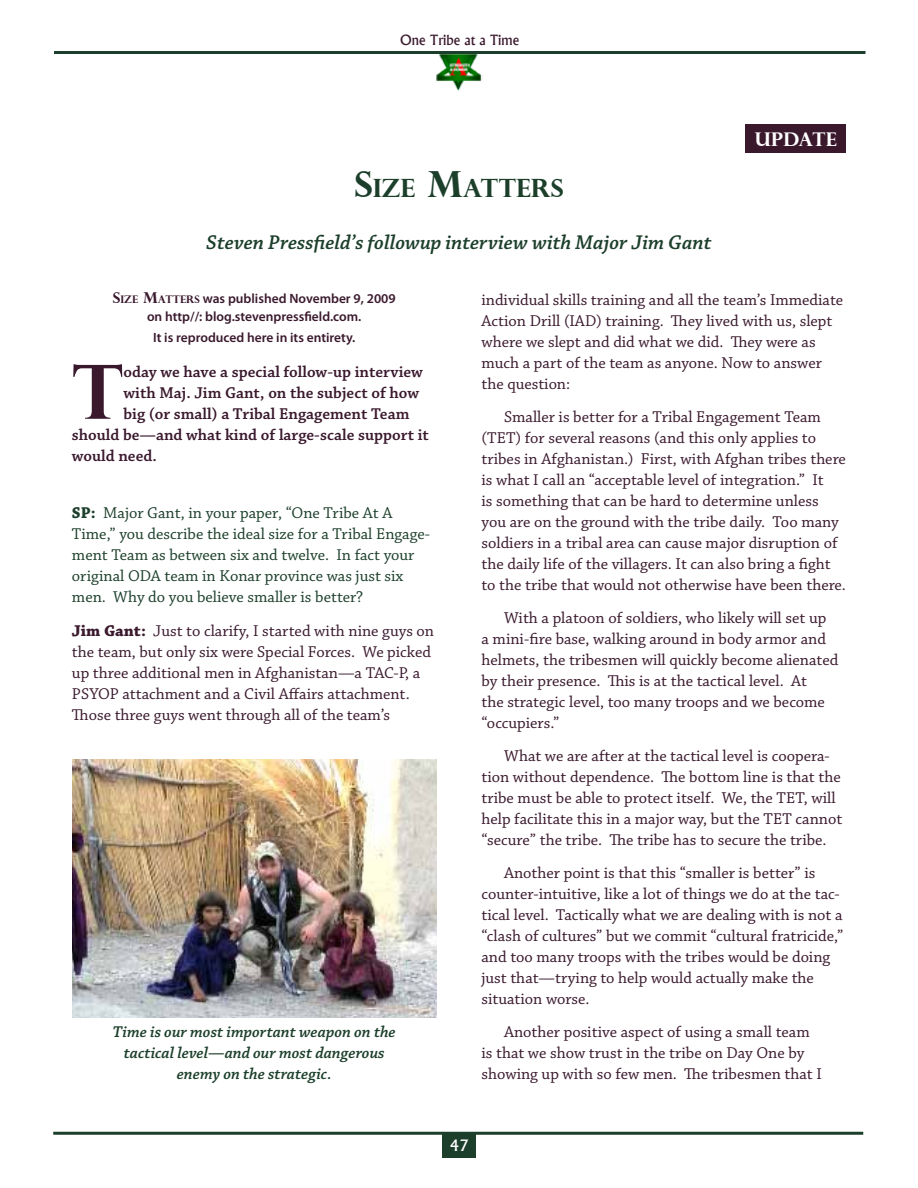
<style>
.page{position:relative;width:918px;height:1188px;background:#fff}
.page>*{position:absolute;margin:0;border:0;box-sizing:border-box;transform-origin:0 0}
.t1{font:700 74.85px "Perpetua Titling";color:#3a192d}
.t2{font:700 25.2px "Perpetua Titling";color:#1c3f2b}
.t3{font:italic 600 21px "Chaparral Pro";color:#1c3f2b}
.t4{font:700 18.9px "Perpetua Titling";letter-spacing:.015em;color:#fff}
.t5{font:16.5px/21px "Chaparral Pro";color:#3a192d}
.t6{font:16.5px/21px "Chaparral Pro";color:#1c3f2b}
.t7{font:600 16.5px "Chaparral Pro";color:#3a192d}
.t8{font:italic 600 16.5px/21px "Chaparral Pro";color:#1c3f2b;text-align:center}
.t9{font:500 15px "Albertus";color:#fff}
.t10{font:600 13.5px/18px "Myriad Pro";color:#3a192d;text-align:center}
.t11{font:500 13.5px "Albertus";color:#3a192d}
.s1{font-size:36px}
.s2{font-family:"Perpetua Titling";font-weight:700;font-size:15px}
.s3{font-family:"Perpetua Titling";font-weight:700;font-size:10.5px}
.s4{font-weight:700}
</style>
<div class="page">
<div style="left:442px;top:1134px;width:34px;height:24px;background:#1c3f2b"></div>
<img style="left:436px;top:54px;width:47px;height:37px">
<hr style="left:54px;top:51px;width:812px;height:3px;background:#1c3f2b">
<hr style="left:53px;top:1132px;width:810px;height:3px;background:#1c3f2b">
<img style="left:72px;top:759px;width:364px;height:258px">
<div style="left:745px;top:124px;width:101px;height:29px;background:#3a192d"></div>
<p class="t11" style="left:400px;top:31px;width:120px">One Tribe at a Time</p>
<p class="t4" style="left:755px;top:127px;width:83px">UPDATE</p>
<h2 class="t2" style="left:354px;top:172px;width:209px"><span class="s1">S</span>IZE <span class="s1">M</span>ATTERS</h2>
<p class="t3" style="left:206px;top:231px;width:507px">Steven Pressfield’s followup interview with Major Jim Gant</p>
<p class="t5" style="left:482px;top:290px;width:363px">individual skills training and all the team’s Immediate Action Drill (IAD) training. They lived with us, slept where we slept and did what we did. They were as much a part of the team as anyone. Now to answer the question:</p>
<p class="t5" style="left:482px;top:407px;width:366px;text-indent:23px">Smaller is better for a Tribal Engagement Team (TET) for several reasons (and this only applies to tribes in Afghanistan.) First, with Afghan tribes there is what I call an “acceptable level of integration.” It<br>is something that can be hard to determine unless you are on the ground with the tribe daily. Too many soldiers in a tribal area can cause major disruption of the daily life of the villagers. It can also bring a fight to the tribe that would not otherwise have been there.</p>
<p class="t5" style="left:482px;top:608px;width:358px;text-indent:23px">With a platoon of soldiers, who likely will set up<br>a mini-fire base, walking around in body armor and helmets, the tribesmen will quickly become alienated by their presence. This is at the tactical level. At<br>the strategic level, too many troops and we become “occupiers.”</p>
<p class="t5" style="left:482px;top:746px;width:362px;text-indent:23px">What we are after at the tactical level is coopera&shy;tion without dependence. The bottom line is that the tribe must be able to protect itself. We, the TET, will help facilitate this in a major way, but the TET cannot “secure” the tribe. The tribe has to secure the tribe.</p>
<p class="t5" style="left:482px;top:863px;width:363px;text-indent:23px">Another point is that this “smaller is better” is counter-intuitive, like a lot of things we do at the tac&shy;tical level. Tactically what we are dealing with is not a “clash of cultures” but we commit “cultural fratricide,” and too many troops with the tribes would be doing just that—trying to help would actually make the situation worse.</p>
<p class="t5" style="left:482px;top:1022px;width:342px;text-indent:23px">Another positive aspect of using a small team is that we show trust in the tribe on Day One by showing up with so few men. The tribesmen that I</p>
<p class="t10" style="left:113px;top:290px;width:284px"><span class="s2">S</span><span class="s3">IZE</span> <span class="s2">M</span><span class="s3">ATTERS</span> was published November 9, 2009 on http//: blog.stevenpressfield.com.</p>
<p class="t10" style="left:153px;top:329px;width:204px">It is reproduced here in its entirety.</p>
<h1 class="t1" style="left:72px;top:345px;width:53px">T</h1>
<p class="t7" style="left:124px;top:362px;width:301px">oday we have a special follow-up interview</p>
<p class="t7" style="left:124px;top:383px;width:297px">with Maj. Jim Gant, on the subject of how</p>
<p class="t7" style="left:124px;top:404px;width:287px">big (or small) a Tribal Engagement Team</p>
<p class="t7" style="left:72px;top:425px;width:358px">should be—and what kind of large-scale support it</p>
<p class="t7" style="left:72px;top:446px;width:86px">would need.</p>
<p class="t6" style="left:72px;top:503px;width:360px"><span class="s4">SP:</span> Major Gant, in your paper, “One Tribe At A Time,” you describe the ideal size for a Tribal Engage&shy;ment Team as between six and twelve. In fact your original ODA team in Konar province was just six men. Why do you believe smaller is better?</p>
<p class="t5" style="left:72px;top:621px;width:364px"><span class="s4">Jim Gant:</span> Just to clarify, I started with nine guys on the team, but only six were Special Forces. We picked up three additional men in Afghanistan—a TAC-P, a PSYOP attachment and a Civil Affairs attachment.<br>Those three guys went through all of the team’s</p>
<p class="t8" style="left:113px;top:1022px;width:284px">Time is our most important weapon on the tactical level—and our most dangerous enemy on the strategic.</p>
<p class="t9" style="left:450px;top:1137px;width:20px">47</p>
</div>
